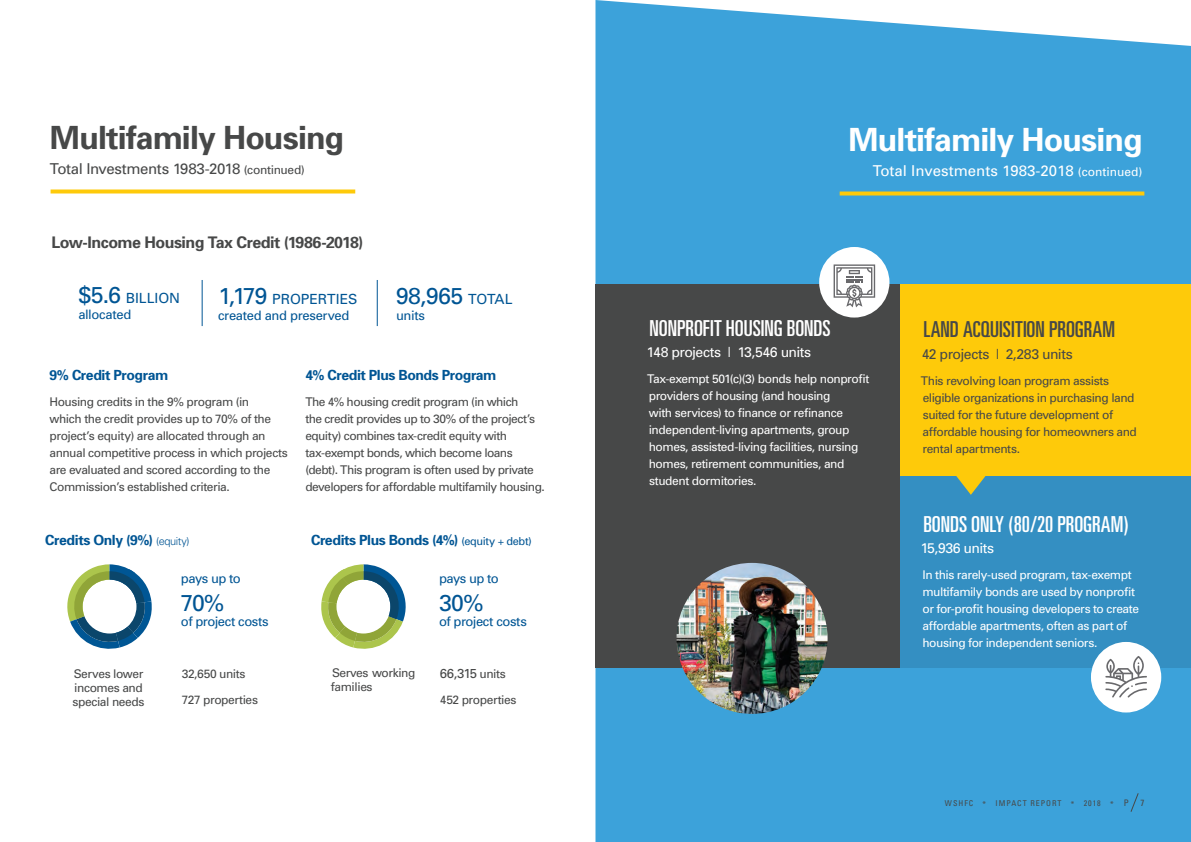
<style>
.page{position:relative;width:1191px;height:842px;background:#fff}
.page>*{position:absolute;margin:0;border:0;box-sizing:border-box;transform-origin:0 0}
.White_50_Universe{font:700 32px "Univers";letter-spacing:-.03em;color:#474848}
.White_50_Universe-2{font:700 32px "Univers";letter-spacing:-.03em;color:#fff}
._11_pt_White_Left{font:23px "Univers";letter-spacing:-.025em;color:#005594}
.Universe_12_white{font:ultra-condensed 22px "Univers";letter-spacing:-.005em;color:#fff}
.t1{font:ultra-condensed 22px "Univers";color:#474848}
.t2{font:700 16px "Univers";letter-spacing:-.035em;color:#474848}
.White_50_Universe-3{font:15px "Univers";letter-spacing:-.03em;color:#474848}
.White_50_Universe-4{font:15px "Univers";color:#fff}
.t3{font:700 14px "Univers";letter-spacing:-.03em;color:#005594}
.t4{font:14px "Univers";letter-spacing:-.035em;color:#fff}
._11_pt_White_Left-2{font:14px "Univers";color:#005594}
.t5{font:14px "Univers";letter-spacing:-.035em;color:#474848}
.Bullets_13pt{font:13px "Univers";letter-spacing:-.03em;color:#005594}
.t6{font:13px "Univers";color:#474848}
.t7{font:12px/17px "Univers";letter-spacing:-.04em;color:#474848}
.t8{font:12px/17px "Univers";letter-spacing:-.035em;color:#fff}
.t9{font:12px/14px "Univers LT Std";letter-spacing:-.035em;color:#474848}
.t10{font:condensed 9px "Univers";color:#474848}
.t11{font:condensed 8px "Univers";letter-spacing:.125em;color:#474848}
.s1{font-size:12px}
.s2{font-size:23px}
.s3{font-size:14px}
.s4{font-weight:300;font-size:11px}
.s5{font-weight:400;font-size:11px}
.s6{font-size:9px}
</style>
<div class="page">
<svg style="left:51px;top:189px;width:304px;height:4px"></svg>
<div style="left:595px;top:0;width:596px;height:842px;background:#3ca2da"></div>
<svg style="left:839px;top:191px;width:305px;height:4px"></svg>
<div style="left:894px;top:476px;width:297px;height:191px;background:#348fc2"></div>
<div style="left:898px;top:284px;width:293px;height:192px;background:#feca0a"></div>
<div style="left:595px;top:284px;width:304px;height:383px;background:#474848"></div>
<svg style="left:956px;top:476px;width:30px;height:19px"></svg>
<div style="left:819px;top:247px;width:70px;height:71px;background:#fff;border-radius:50%"></div>
<svg style="left:833px;top:264px;width:42px;height:43px"></svg>
<div style="left:1091px;top:642px;width:70px;height:70px;background:#fff;border-radius:50%"></div>
<svg style="left:1105px;top:656px;width:42px;height:41px"></svg>
<img style="left:676px;top:563px;width:151px;height:151px;border-radius:75px">
<svg style="left:1130px;top:793px;width:8px;height:19px"></svg>
<hr style="left:202px;top:280px;width:1px;height:46px;background:#005594">
<hr style="left:377px;top:280px;width:1px;height:46px;background:#005594">
<svg style="left:67px;top:564px;width:85px;height:85px"></svg>
<svg style="left:321px;top:564px;width:85px;height:85px"></svg>
<p class="White_50_Universe" style="left:50px;top:117px;width:296px">Multifamily Housing</p>
<p class="White_50_Universe-3" style="left:50px;top:159px;width:256px">Total Investments 1983-2018 <span class="s1">(continued)</span></p>
<p class="t2" style="left:51px;top:232px;width:313px">Low-Income Housing Tax Credit (1986-2018)</p>
<p class="_11_pt_White_Left-2" style="left:78px;top:290px;width:103px"><span class="s2">$5.6</span> BILLION</p>
<p class="Bullets_13pt" style="left:78px;top:307px;width:55px">allocated</p>
<p class="_11_pt_White_Left-2" style="left:218px;top:290px;width:141px"><span class="s2">1,179</span> PROPERTIES</p>
<p class="Bullets_13pt" style="left:218px;top:307px;width:133px">created and preserved</p>
<p class="_11_pt_White_Left" style="left:396px;top:282px;width:118px">98,965 <span class="s3">TOTAL</span></p>
<p class="Bullets_13pt" style="left:396px;top:307px;width:30px">units</p>
<p class="t3" style="left:50px;top:366px;width:120px">9% Credit Program</p>
<p class="t7" style="left:50px;top:393px;width:240px">Housing credits in the 9% program (in<br>which the credit provides up to 70% of the project’s equity) are allocated through an annual competitive process in which projects are evaluated and scored according to the Commission’s established criteria.</p>
<p class="t3" style="left:305px;top:366px;width:193px">4% Credit Plus Bonds Program</p>
<p class="t7" style="left:305px;top:393px;width:241px">The 4% housing credit program (in which<br>the credit provides up to 30% of the project’s equity) combines tax-credit equity with tax-exempt bonds, which become loans (debt). This program is often used by private developers for affordable multifamily housing.</p>
<p class="t3" style="left:45px;top:531px;width:146px">Credits Only (9%) <span class="s4">(equity)</span></p>
<p class="t3" style="left:311px;top:531px;width:222px">Credits Plus Bonds (4%) <span class="s5">(equity + debt)</span></p>
<p class="Bullets_13pt" style="left:439px;top:570px;width:61px">pays up to</p>
<p class="_11_pt_White_Left" style="left:439px;top:588px;width:46px">30%</p>
<p class="Bullets_13pt" style="left:439px;top:614px;width:89px">of project costs</p>
<p class="Bullets_13pt" style="left:181px;top:570px;width:61px">pays up to</p>
<p class="_11_pt_White_Left" style="left:181px;top:588px;width:45px">70%</p>
<p class="Bullets_13pt" style="left:181px;top:614px;width:89px">of project costs</p>
<p class="t7" style="left:72px;top:666px;width:74px;line-height:14px">Serves lower incomes and special needs</p>
<p class="t7" style="left:182px;top:665px;width:65px">32,650 units</p>
<p class="t7" style="left:182px;top:691px;width:78px">727 properties</p>
<p class="t9" style="left:331px;top:665px;width:86px">Serves working families</p>
<p class="t6" style="left:440px;top:666px;width:67px">66,315 <span class="s1">units</span></p>
<p class="t7" style="left:440px;top:691px;width:78px">452 properties</p>
<p class="White_50_Universe-2" style="left:848px;top:119px;width:296px">Multifamily Housing</p>
<p class="White_50_Universe-4" style="left:872px;top:161px;width:271px">Total Investments 1983-2018 <span class="s1">(continued)</span></p>
<p class="Universe_12_white" style="left:649px;top:315px;width:183px">NONPROFIT HOUSING BONDS</p>
<p class="t4" style="left:646px;top:343px;width:166px">148 projects | 13,546 units</p>
<p class="t8" style="left:647px;top:370px;width:224px">Tax-exempt 501(c)(3) bonds help nonprofit providers of housing (and housing<br>with services) to finance or refinance independent-living apartments, group homes, assisted-living facilities, nursing homes, retirement communities, and student dormitories.</p>
<p class="t1" style="left:923px;top:316px;width:193px">LAND ACQUISITION PROGRAM</p>
<p class="t5" style="left:921px;top:345px;width:152px">42 projects | 2,283 units</p>
<p class="t7" style="left:921px;top:372px;width:217px">This revolving loan program assists eligible organizations in purchasing land suited for the future development of affordable housing for homeowners and rental apartments.</p>
<p class="Universe_12_white" style="left:923px;top:511px;width:207px">BONDS ONLY (80/20 PROGRAM)</p>
<p class="t4" style="left:920px;top:539px;width:75px">15,936 units</p>
<p class="t8" style="left:922px;top:566px;width:218px">In this rarely-used program, tax-exempt multifamily bonds are used by nonprofit or for-profit housing developers to create affordable apartments, often as part of housing for independent seniors.</p>
<p class="t11" style="left:945px;top:798px;width:185px">WSHFC * IMPACT REPORT * 2018 * <span class="s6">P</span></p>
<p class="t10" style="left:1140px;top:797px;width:5px">7</p>
</div>
